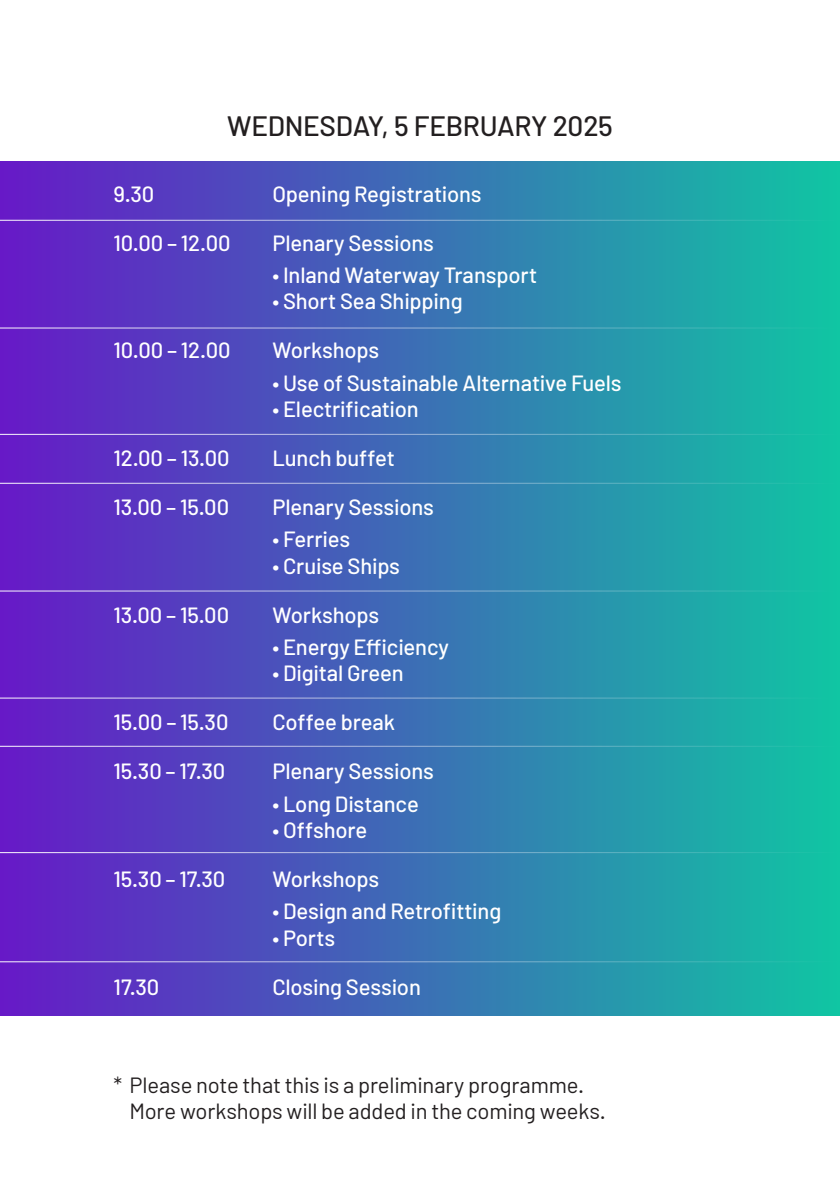
<style>
.page{position:relative;width:840px;height:1191px;background:#fff}
.page>*{position:absolute;margin:0;border:0;box-sizing:border-box;transform-origin:0 0}
.t1{font:500 28px "Barlow";letter-spacing:-.015em;color:#231f20}
.Alineastijl_1{font:500 22px "Barlow";letter-spacing:-.005em;color:#fff}
.OPSOMMING{font:500 22px "Barlow";letter-spacing:-.01em;color:#fff}
.Alineastijl_1-2{font:22px/26.4px "Barlow";letter-spacing:-.01em;color:#231f20}
</style>
<div class="page">
<div style="left:0;top:162px;width:839px;height:853px;background:linear-gradient(to right,#6819c7,#10c6a3)"></div>
<hr style="left:0;top:434px;width:839px;height:1px;background:#fff">
<hr style="left:0;top:327px;width:839px;height:1px;background:#fff">
<hr style="left:0;top:220px;width:839px;height:1px;background:#fff">
<hr style="left:0;top:483px;width:839px;height:1px;background:#fff">
<hr style="left:0;top:590px;width:839px;height:1px;background:#fff">
<hr style="left:0;top:697px;width:833px;height:1px;background:#fff">
<hr style="left:0;top:746px;width:839px;height:1px;background:#fff">
<hr style="left:0;top:852px;width:839px;height:1px;background:#fff">
<hr style="left:0;top:961px;width:839px;height:1px;background:#fff">
<p class="t1" style="left:227px;top:108px;width:387px">WEDNESDAY, 5 FEBRUARY 2025</p>
<p class="Alineastijl_1" style="left:113px;top:180px;width:42px">9.30</p>
<p class="Alineastijl_1" style="left:272px;top:180px;width:210px">Opening Registrations</p>
<p class="Alineastijl_1" style="left:113px;top:229px;width:118px">10.00 – 12.00</p>
<p class="Alineastijl_1" style="left:272px;top:229px;width:163px">Plenary Sessions</p>
<p class="OPSOMMING" style="left:272px;top:261px;width:266px">• Inland Waterway Transport</p>
<p class="OPSOMMING" style="left:272px;top:288px;width:192px">• Short Sea Shipping</p>
<p class="Alineastijl_1" style="left:113px;top:337px;width:118px">10.00 – 12.00</p>
<p class="Alineastijl_1" style="left:272px;top:337px;width:108px">Workshops</p>
<p class="OPSOMMING" style="left:272px;top:369px;width:350px">• Use of Sustainable Alternative Fuels</p>
<p class="OPSOMMING" style="left:272px;top:395px;width:148px">• Electrification</p>
<p class="Alineastijl_1" style="left:113px;top:444px;width:118px">12.00 – 13.00</p>
<p class="Alineastijl_1" style="left:272px;top:444px;width:124px">Lunch buffet</p>
<p class="Alineastijl_1" style="left:113px;top:493px;width:117px">13.00 – 15.00</p>
<p class="Alineastijl_1" style="left:272px;top:493px;width:163px">Plenary Sessions</p>
<p class="OPSOMMING" style="left:272px;top:525px;width:79px">• Ferries</p>
<p class="OPSOMMING" style="left:272px;top:552px;width:129px">• Cruise Ships</p>
<p class="Alineastijl_1" style="left:113px;top:601px;width:117px">13.00 – 15.00</p>
<p class="Alineastijl_1" style="left:272px;top:601px;width:108px">Workshops</p>
<p class="OPSOMMING" style="left:272px;top:633px;width:178px">• Energy Efficiency</p>
<p class="OPSOMMING" style="left:272px;top:659px;width:133px">• Digital Green</p>
<p class="Alineastijl_1" style="left:113px;top:708px;width:116px">15.00 – 15.30</p>
<p class="Alineastijl_1" style="left:272px;top:708px;width:124px">Coffee break</p>
<p class="Alineastijl_1" style="left:113px;top:758px;width:113px">15.30 – 17.30</p>
<p class="Alineastijl_1" style="left:272px;top:758px;width:163px">Plenary Sessions</p>
<p class="OPSOMMING" style="left:272px;top:790px;width:148px">• Long Distance</p>
<p class="OPSOMMING" style="left:272px;top:816px;width:96px">• Offshore</p>
<p class="Alineastijl_1" style="left:113px;top:865px;width:113px">15.30 – 17.30</p>
<p class="Alineastijl_1" style="left:272px;top:865px;width:108px">Workshops</p>
<p class="OPSOMMING" style="left:272px;top:897px;width:230px">• Design and Retrofitting</p>
<p class="OPSOMMING" style="left:272px;top:924px;width:64px">• Ports</p>
<p class="Alineastijl_1" style="left:113px;top:973px;width:47px">17.30</p>
<p class="Alineastijl_1" style="left:272px;top:973px;width:150px">Closing Session</p>
<p class="Alineastijl_1-2" style="left:129px;top:1071px;width:477px;text-indent:-16px">* Please note that this is a preliminary programme.<br>More workshops will be added in the coming weeks.</p>
</div>
